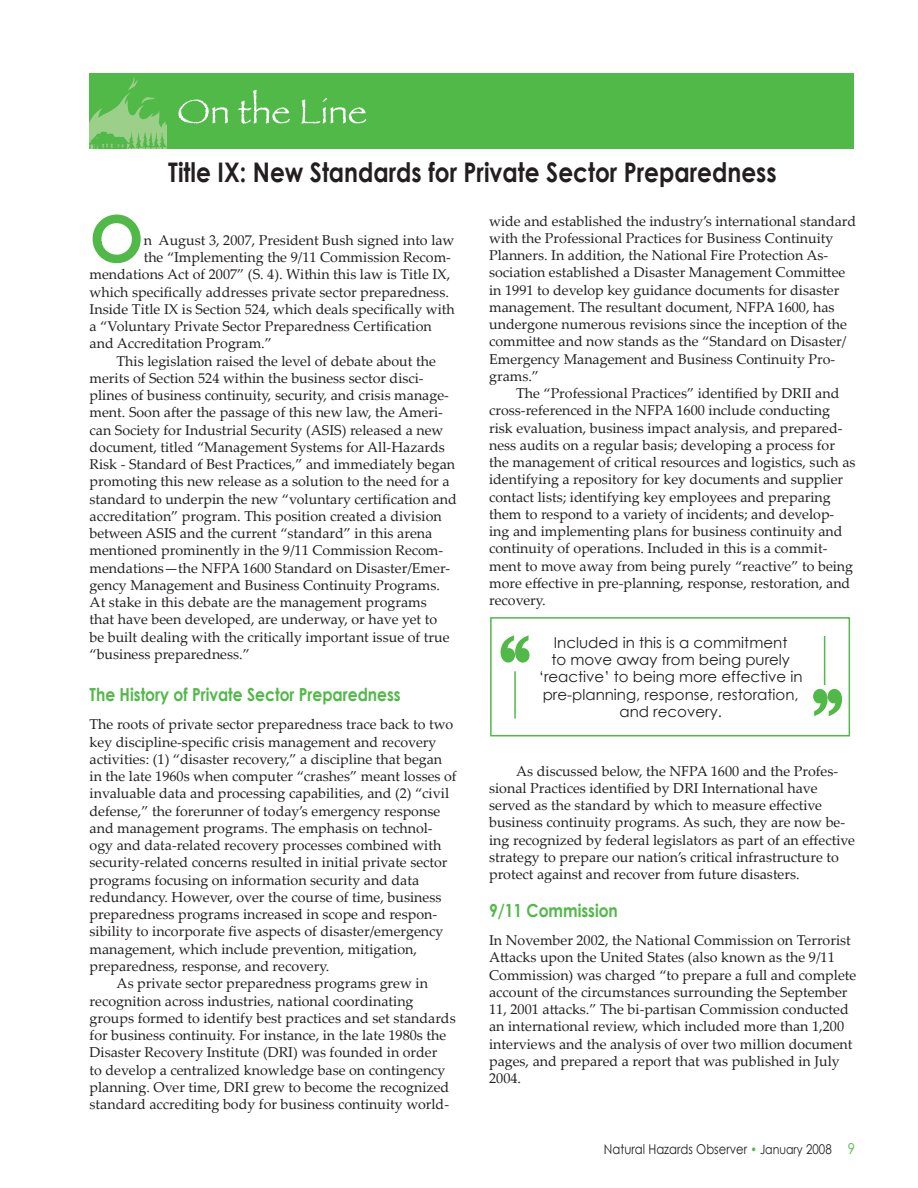
<style>
.page{position:relative;width:918px;height:1188px;background:#fff}
.page>*{position:absolute;margin:0;border:0;box-sizing:border-box;transform-origin:0 0}
.t1{font:700 72px "Times New Roman";color:#51b948;scale:.86 1}
.t2{font:700 64.5px "Century Gothic";color:#51b948}
.t3{font:700 27px "Century Gothic";color:#231f20;scale:.86 1}
.t4{font:700 18px "Century Gothic";color:#51b948;scale:.86 1}
.t5{font:15px/17.2px "Century Gothic";color:#231f20;text-align:center}
.t6{font:14.25px/17.2px "Palatino Linotype";color:#231f20}
.t7{font:13.5px "Century Gothic";color:#231f20;scale:.86 1}
.s1{font-size:12.75px;color:#51b948}
.s2{font-size:12.75px}
.s3{font-size:15px;color:#51b948}
</style>
<div class="page">
<div style="left:89px;top:74px;width:765px;height:75px;background:#51b948"></div>
<svg style="left:178px;top:100px;width:50px;height:23px"></svg>
<svg style="left:238px;top:90px;width:52px;height:34px"></svg>
<svg style="left:301px;top:98px;width:65px;height:26px"></svg>
<img style="left:89px;top:73px;width:78px;height:76px">
<div style="left:490px;top:617px;width:360px;height:119px;border:2px solid #51b948"></div>
<svg style="left:500px;top:635px;width:30px;height:28px"></svg>
<hr style="left:514px;top:671px;width:2px;height:48px;background:#51b948">
<svg style="left:813px;top:689px;width:30px;height:28px"></svg>
<hr style="left:824px;top:636px;width:1px;height:49px;background:#51b948">
<h3 class="t3" style="left:168px;top:152px;width:709px">Title IX: New Standards for Private Sector Preparedness</h3>
<h2 class="t2" style="left:90px;top:190px;width:56px">O</h2>
<p class="t6" style="left:144px;top:231px;width:312px">n August 3, 2007, President Bush signed into law</p>
<p class="t6" style="left:144px;top:248px;width:309px">the “Implementing the 9/11 Commission Recom-</p>
<p class="t6" style="left:90px;top:265px;width:362px">mendations Act of 2007” (S. 4). Within this law is Title IX,</p>
<p class="t6" style="left:90px;top:283px;width:361px">which specifically addresses private sector preparedness.</p>
<p class="t6" style="left:90px;top:300px;width:367px">Inside Title IX is Section 524, which deals specifically with</p>
<p class="t6" style="left:90px;top:317px;width:344px">a “Voluntary Private Sector Preparedness Certification</p>
<p class="t6" style="left:90px;top:334px;width:184px">and Accreditation Program.”</p>
<p class="t6" style="left:117px;top:352px;width:321px">This legislation raised the level of debate about the</p>
<p class="t6" style="left:90px;top:369px;width:336px">merits of Section 524 within the business sector disci-</p>
<p class="t6" style="left:90px;top:386px;width:361px">plines of business continuity, security, and crisis manage-</p>
<p class="t6" style="left:90px;top:403px;width:355px">ment. Soon after the passage of this new law, the Ameri-</p>
<p class="t6" style="left:90px;top:421px;width:355px">can Society for Industrial Security (ASIS) released a new</p>
<p class="t6" style="left:90px;top:438px;width:357px">document, titled “Management Systems for All-Hazards</p>
<p class="t6" style="left:90px;top:455px;width:367px">Risk - Standard of Best Practices,” and immediately began</p>
<p class="t6" style="left:90px;top:472px;width:361px">promoting this new release as a solution to the need for a</p>
<p class="t6" style="left:90px;top:490px;width:369px">standard to underpin the new “voluntary certification and</p>
<p class="t6" style="left:90px;top:507px;width:354px">accreditation” program. This position created a division</p>
<p class="t6" style="left:90px;top:524px;width:344px">between ASIS and the current “standard” in this arena</p>
<p class="t6" style="left:90px;top:541px;width:355px">mentioned prominently in the 9/11 Commission Recom-</p>
<p class="t6" style="left:90px;top:559px;width:362px">mendations—the NFPA 1600 Standard on Disaster/Emer-</p>
<p class="t6" style="left:90px;top:576px;width:352px">gency Management and Business Continuity Programs.</p>
<p class="t6" style="left:90px;top:593px;width:339px">At stake in this debate are the management programs</p>
<p class="t6" style="left:90px;top:610px;width:349px">that have been developed, are underway, or have yet to</p>
<p class="t6" style="left:90px;top:628px;width:361px">be built dealing with the critically important issue of true</p>
<p class="t6" style="left:90px;top:645px;width:162px">“business preparedness.”</p>
<p class="t4" style="left:90px;top:681px;width:363px">The History of Private Sector Preparedness</p>
<p class="t6" style="left:90px;top:715px;width:365px">The roots of private sector preparedness trace back to two</p>
<p class="t6" style="left:90px;top:733px;width:348px">key discipline-specific crisis management and recovery</p>
<p class="t6" style="left:90px;top:750px;width:354px">activities: (1) “disaster recovery,” a discipline that began</p>
<p class="t6" style="left:90px;top:767px;width:369px">in the late 1960s when computer “crashes” meant losses of</p>
<p class="t6" style="left:90px;top:784px;width:361px">invaluable data and processing capabilities, and (2) “civil</p>
<p class="t6" style="left:90px;top:802px;width:352px">defense,” the forerunner of today’s emergency response</p>
<p class="t6" style="left:90px;top:819px;width:345px">and management programs. The emphasis on technol-</p>
<p class="t6" style="left:90px;top:836px;width:353px">ogy and data-related recovery processes combined with</p>
<p class="t6" style="left:90px;top:853px;width:360px">security-related concerns resulted in initial private sector</p>
<p class="t6" style="left:90px;top:871px;width:331px">programs focusing on information security and data</p>
<p class="t6" style="left:90px;top:888px;width:353px">redundancy. However, over the course of time, business</p>
<p class="t6" style="left:90px;top:905px;width:349px">preparedness programs increased in scope and respon-</p>
<p class="t6" style="left:90px;top:922px;width:355px">sibility to incorporate five aspects of disaster/emergency</p>
<p class="t6" style="left:90px;top:940px;width:329px">management, which include prevention, mitigation,</p>
<p class="t6" style="left:90px;top:957px;width:241px">preparedness, response, and recovery.</p>
<p class="t6" style="left:117px;top:974px;width:313px">As private sector preparedness programs grew in</p>
<p class="t6" style="left:90px;top:991px;width:325px">recognition across industries, national coordinating</p>
<p class="t6" style="left:90px;top:1009px;width:368px">groups formed to identify best practices and set standards</p>
<p class="t6" style="left:90px;top:1026px;width:358px">for business continuity. For instance, in the late 1980s the</p>
<p class="t6" style="left:90px;top:1043px;width:349px">Disaster Recovery Institute (DRI) was founded in order</p>
<p class="t6" style="left:90px;top:1061px;width:357px">to develop a centralized knowledge base on contingency</p>
<p class="t6" style="left:90px;top:1078px;width:361px">planning. Over time, DRI grew to become the recognized</p>
<p class="t6" style="left:90px;top:1095px;width:361px">standard accrediting body for business continuity world-</p>
<p class="t6" style="left:489px;top:212px;width:369px">wide and established the industry’s international standard with the Professional Practices for Business Continuity Planners. In addition, the National Fire Protection As&shy;sociation established a Disaster Management Committee in 1991 to develop key guidance documents for disaster management. The resultant document, NFPA 1600, has undergone numerous revisions since the inception of the committee and now stands as the “Standard on Disaster/ Emergency Management and Business Continuity Pro&shy;grams.”</p>
<p class="t6" style="left:489px;top:384px;width:368px;text-indent:27px">The “Professional Practices” identified by DRII and cross-referenced in the NFPA 1600 include conducting risk evaluation, business impact analysis, and prepared&shy;ness audits on a regular basis; developing a process for the management of critical resources and logistics, such as identifying a repository for key documents and supplier contact lists; identifying key employees and preparing them to respond to a variety of incidents; and develop&shy;ing and implementing plans for business continuity and continuity of operations. Included in this is a commit&shy;ment to move away from being purely “reactive” to being more effective in pre-planning, response, restoration, and recovery.</p>
<h1 class="t1" style="left:500px;top:613px;width:38px">“</h1>
<p class="t5" style="left:539px;top:634px;width:265px">Included in this is a commitment<br>to move away from being purely ‘reactive’ to being more effective in pre-planning, response, restoration, and recovery.</p>
<h1 class="t1" style="left:812px;top:665px;width:37px">”</h1>
<p class="t6" style="left:489px;top:762px;width:368px;text-indent:27px">As discussed below, the NFPA 1600 and the Profes&shy;sional Practices identified by DRI International have served as the standard by which to measure effective business continuity programs. As such, they are now be&shy;ing recognized by federal legislators as part of an effective strategy to prepare our nation’s critical infrastructure to protect against and recover from future disasters.</p>
<p class="t4" style="left:489px;top:897px;width:151px">9/11 Commission</p>
<p class="t6" style="left:489px;top:931px;width:369px">In November 2002, the National Commission on Terrorist Attacks upon the United States (also known as the 9/11<br>Commission) was charged “to prepare a full and complete account of the circumstances surrounding the September 11, 2001 attacks.” The bi-partisan Commission conducted an international review, which included more than 1,200 interviews and the analysis of over two million document pages, and prepared a report that was published in July 2004.</p>
<p class="t7" style="left:604px;top:1140px;width:293px">Natural Hazards Observer <span class="s1">•</span> <span class="s2">January</span> 2008 <span class="s3">9</span></p>
</div>
